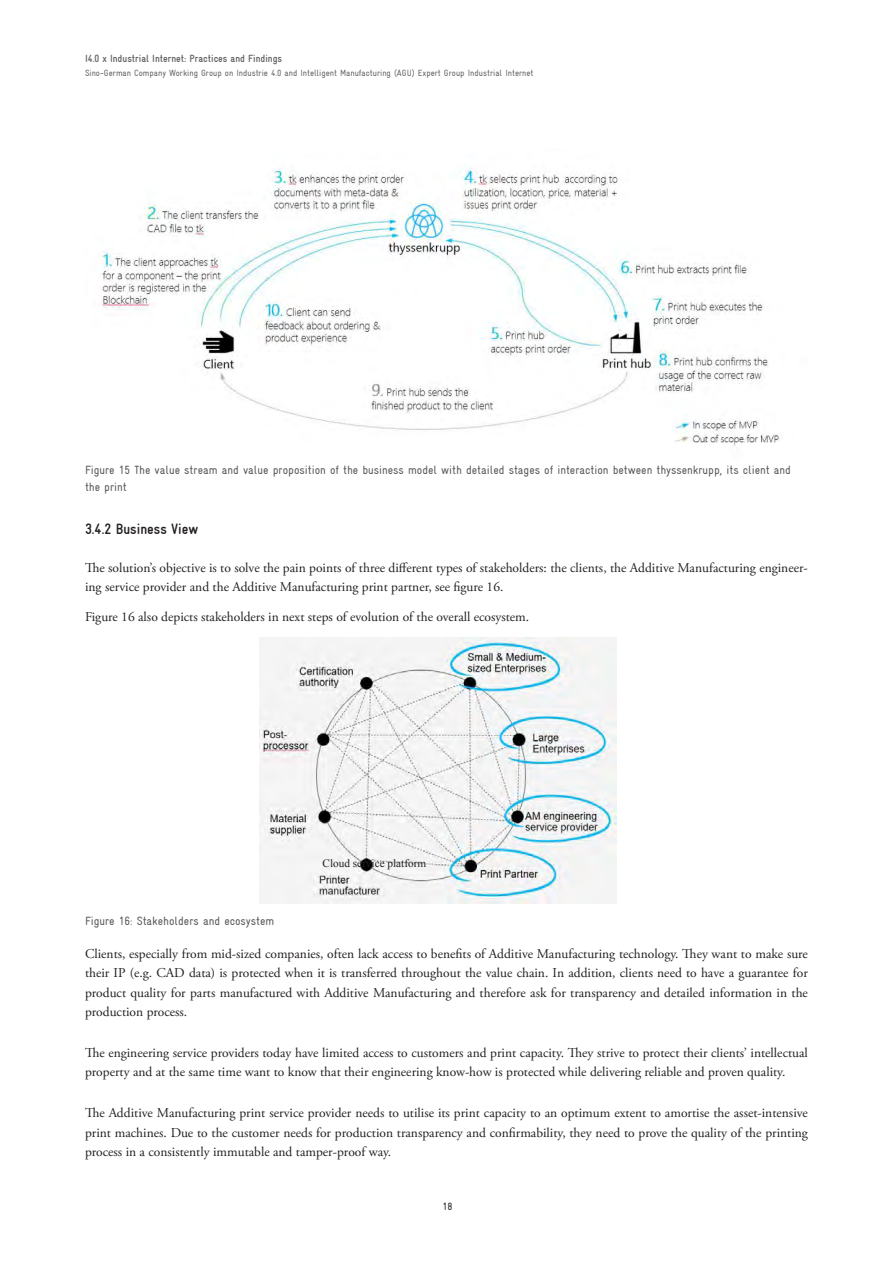
<style>
.page{position:relative;width:893px;height:1263px;background:#fff}
.page>*{position:absolute;margin:0;border:0;box-sizing:border-box;transform-origin:0 0}
.t1{font:700 condensed 15px "Gravur";color:#231f20}
.t2{font:13.5px/19.5px "Adobe Garamond Pro";color:#231f20}
.t3{font:condensed 12px/17.4px "Gravur";color:#57585a}
.t4{font:11.25px "Times New Roman";color:#231f20}
.t5{font:700 condensed 10.5px "Gravur";color:#636366}
.t6{font:condensed 10.5px "Gravur";color:#231f20}
.t7{font:condensed 9px "Gravur";color:#636366}
</style>
<div class="page">
<img style="left:101px;top:165px;width:680px;height:281px">
<img style="left:259px;top:638px;width:358px;height:265px">
<p class="t5" style="left:85px;top:53px;width:199px">I4.0 x Industrial Internet: Practices and Findings</p>
<p class="t7" style="left:85px;top:68px;width:450px">Sino-German Company Working Group on Industrie 4.0 and Intelligent Manufacturing (AGU) Expert Group Industrial Internet</p>
<p class="t3" style="left:85px;top:461px;width:707px">Figure 15 The value stream and value proposition of the business model with detailed stages of interaction between thyssenkrupp, its client and the print</p>
<p class="t1" style="left:85px;top:520px;width:115px">3.4.2 Business View</p>
<p class="t2" style="left:85px;top:558px;width:724px">The solution’s objective is to solve the pain points of three different types of stakeholders: the clients, the Additive Manufacturing engineer&shy;ing service provider and the Additive Manufacturing print partner, see figure 16.</p>
<p class="t2" style="left:85px;top:608px;width:446px">Figure 16 also depicts stakeholders in next steps of evolution of the overall ecosystem.</p>
<p class="t4" style="left:323px;top:855px;width:105px">Cloud service platform</p>
<p class="t3" style="left:85px;top:912px;width:191px">Figure 16: Stakeholders and ecosystem</p>
<p class="t2" style="left:85px;top:944px;width:724px;text-align:justify">Clients, especially from mid-sized companies, often lack access to benefits of Additive Manufacturing technology. They want to make sure their IP (e.g. CAD data) is protected when it is transferred throughout the value chain. In addition, clients need to have a guarantee for product quality for parts manufactured with Additive Manufacturing and therefore ask for transparency and detailed information in the production process.</p>
<p class="t2" style="left:85px;top:1043px;width:724px">The engineering service providers today have limited access to customers and print capacity. They strive to protect their clients’ intellectual property and at the same time want to know that their engineering know-how is protected while delivering reliable and proven quality.</p>
<p class="t2" style="left:85px;top:1103px;width:724px;text-align:justify">The Additive Manufacturing print service provider needs to utilise its print capacity to an optimum extent to amortise the asset-intensive print machines. Due to the customer needs for production transparency and confirmability, they need to prove the quality of the printing process in a consistently immutable and tamper-proof way.</p>
<p class="t6" style="left:442px;top:1201px;width:12px">18</p>
</div>
